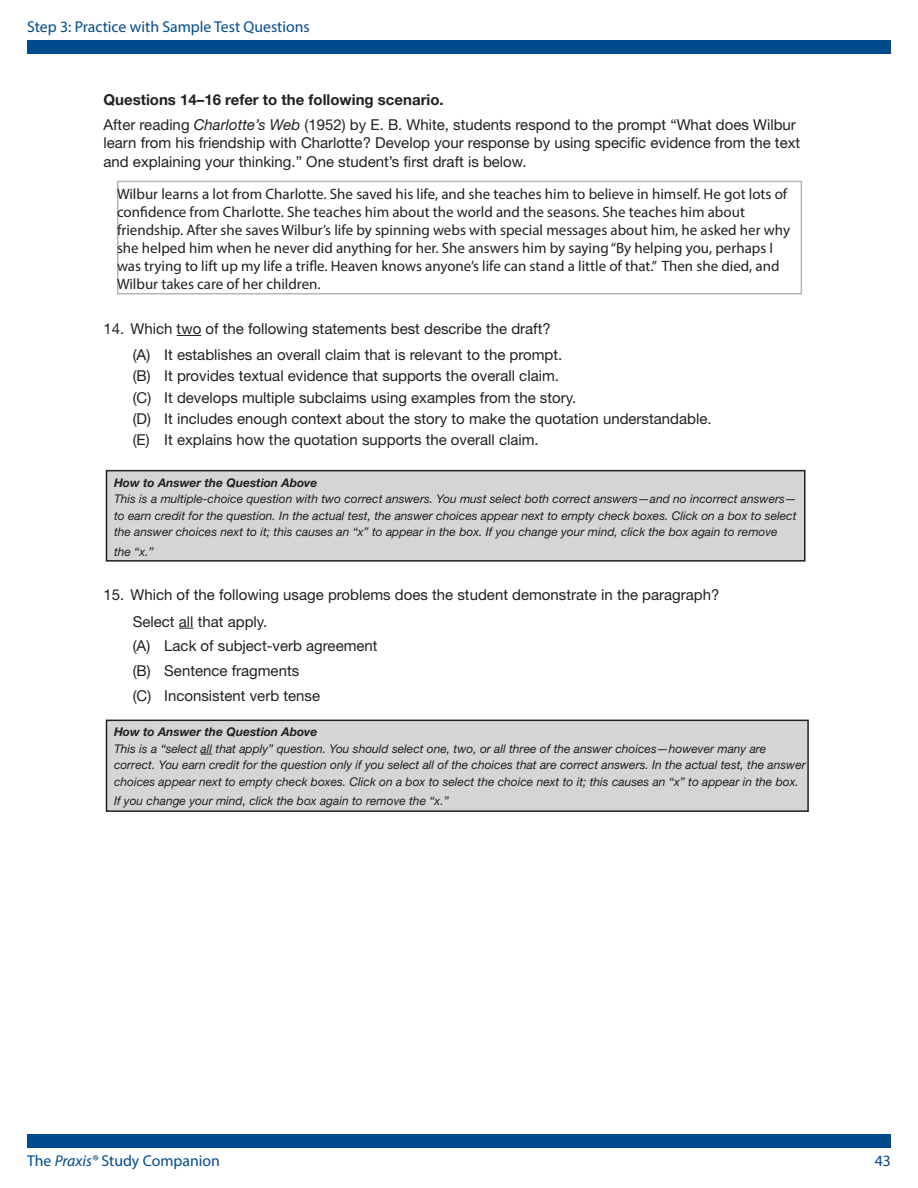
<style>
.page{position:relative;width:918px;height:1188px;background:#fff}
.page>*{position:absolute;margin:0;border:0;box-sizing:border-box;transform-origin:0 0}
.t1{font:15.75px "Myriad Pro";color:#004a8d}
.Question_Options{font:15px/18px "Myriad Pro";color:#231f20}
.Question_Options-2{font:15px "Helvetica Neue LT Std";color:#231f20}
.Body{font:15px/18px "Helvetica Neue LT Std";color:#231f20}
.Question_Options-3{font:700 15px "Helvetica Neue LT Std";color:#231f20}
.Body-2{font:italic 12px/16.5px "Helvetica Neue LT Std";color:#231f20;text-align:justify}
.Body-3{font:italic 700 12px "Helvetica Neue LT Std";color:#231f20}
.s1{font-style:italic}
</style>
<div class="page">
<div style="left:27px;top:40px;width:864px;height:14px;background:#004a8d"></div>
<div style="left:27px;top:1134px;width:864px;height:14px;background:#004a8d"></div>
<svg style="left:117px;top:180px;width:685px;height:115px"></svg>
<svg style="left:177px;top:335px;width:24px;height:1px"></svg>
<svg style="left:179px;top:628px;width:15px;height:1px"></svg>
<div style="left:106px;top:471px;width:699px;height:90px;background:#d4d5d7"></div>
<div style="left:106px;top:470px;width:700px;height:92px;border:2px solid #231f20"></div>
<div style="left:106px;top:720px;width:702px;height:91px;background:#d4d5d7"></div>
<div style="left:106px;top:720px;width:703px;height:92px;border:2px solid #231f20"></div>
<h1 class="t1" style="left:27px;top:17px;width:284px">Step 3: Practice with Sample Test Questions</h1>
<p class="Question_Options-3" style="left:104px;top:91px;width:342px">Questions 14–16 refer to the following scenario.</p>
<p class="Body" style="left:104px;top:115px;width:698px">After reading <span class="s1">Charlotte’s Web</span> (1952) by E. B. White, students respond to the prompt “What does Wilbur learn from his friendship with Charlotte? Develop your response by using specific evidence from the text</p>
<p class="Body" style="left:104px;top:153px;width:425px">and explaining your thinking.” One student’s first draft is below.</p>
<p class="Question_Options" style="left:117px;top:185px;width:675px">Wilbur learns a lot from Charlotte. She saved his life, and she teaches him to believe in himself. He got lots of confidence from Charlotte. She teaches him about the world and the seasons. She teaches him about friendship. After she saves Wilbur’s life by spinning webs with special messages about him, he asked her why she helped him when he never did anything for her. She answers him by saying “By helping you, perhaps I was trying to lift up my life a trifle. Heaven knows anyone’s life can stand a little of that.” Then she died, and Wilbur takes care of her children.</p>
<p class="Body" style="left:104px;top:319px;width:449px">14. Which two of the following statements best describe the draft?</p>
<p class="Question_Options-2" style="left:133px;top:346px;width:431px">(A) It establishes an overall claim that is relevant to the prompt.</p>
<p class="Question_Options-2" style="left:133px;top:367px;width:428px">(B) It provides textual evidence that supports the overall claim.</p>
<p class="Question_Options-2" style="left:133px;top:388px;width:445px">(C) It develops multiple subclaims using examples from the story.</p>
<p class="Question_Options-2" style="left:133px;top:410px;width:580px">(D) It includes enough context about the story to make the quotation understandable.</p>
<p class="Question_Options-2" style="left:133px;top:431px;width:408px">(E) It explains how the quotation supports the overall claim.</p>
<p class="Body-3" style="left:114px;top:475px;width:205px">How to Answer the Question Above</p>
<p class="Body-2" style="left:114px;top:491px;width:684px">This is a multiple-choice question with two correct answers. You must select both correct answers—and no incorrect answers— to earn credit for the question. In the actual test, the answer choices appear next to empty check boxes. Click on a box to select the answer choices next to it; this causes an “x” to appear in the box. If you change your mind, click the box again to remove</p>
<p class="Body-2" style="left:114px;top:543px;width:41px">the “x.”</p>
<p class="Body" style="left:104px;top:586px;width:618px">15. Which of the following usage problems does the student demonstrate in the paragraph?</p>
<p class="Question_Options-2" style="left:133px;top:612px;width:136px">Select all that apply.</p>
<p class="Question_Options-2" style="left:133px;top:637px;width:246px">(A) Lack of subject-verb agreement</p>
<p class="Question_Options-2" style="left:133px;top:662px;width:168px">(B) Sentence fragments</p>
<p class="Question_Options-2" style="left:133px;top:687px;width:189px">(C) Inconsistent verb tense</p>
<p class="Body-3" style="left:114px;top:725px;width:205px">How to Answer the Question Above</p>
<p class="Body-2" style="left:114px;top:740px;width:693px;text-align:left">This is a “select all that apply” question. You should select one, two, or all three of the answer choices—however many are correct. You earn credit for the question only if you select all of the choices that are correct answers. In the actual test, the answer choices appear next to empty check boxes. Click on a box to select the choice next to it; this causes an “x” to appear in the box.</p>
<p class="Body-2" style="left:114px;top:793px;width:336px">If you change your mind, click the box again to remove the “x.”</p>
<h1 class="t1" style="left:27px;top:1151px;width:194px">The <span class="s1">Praxis®</span> Study Companion</h1>
<h1 class="t1" style="left:875px;top:1151px;width:18px">43</h1>
</div>
